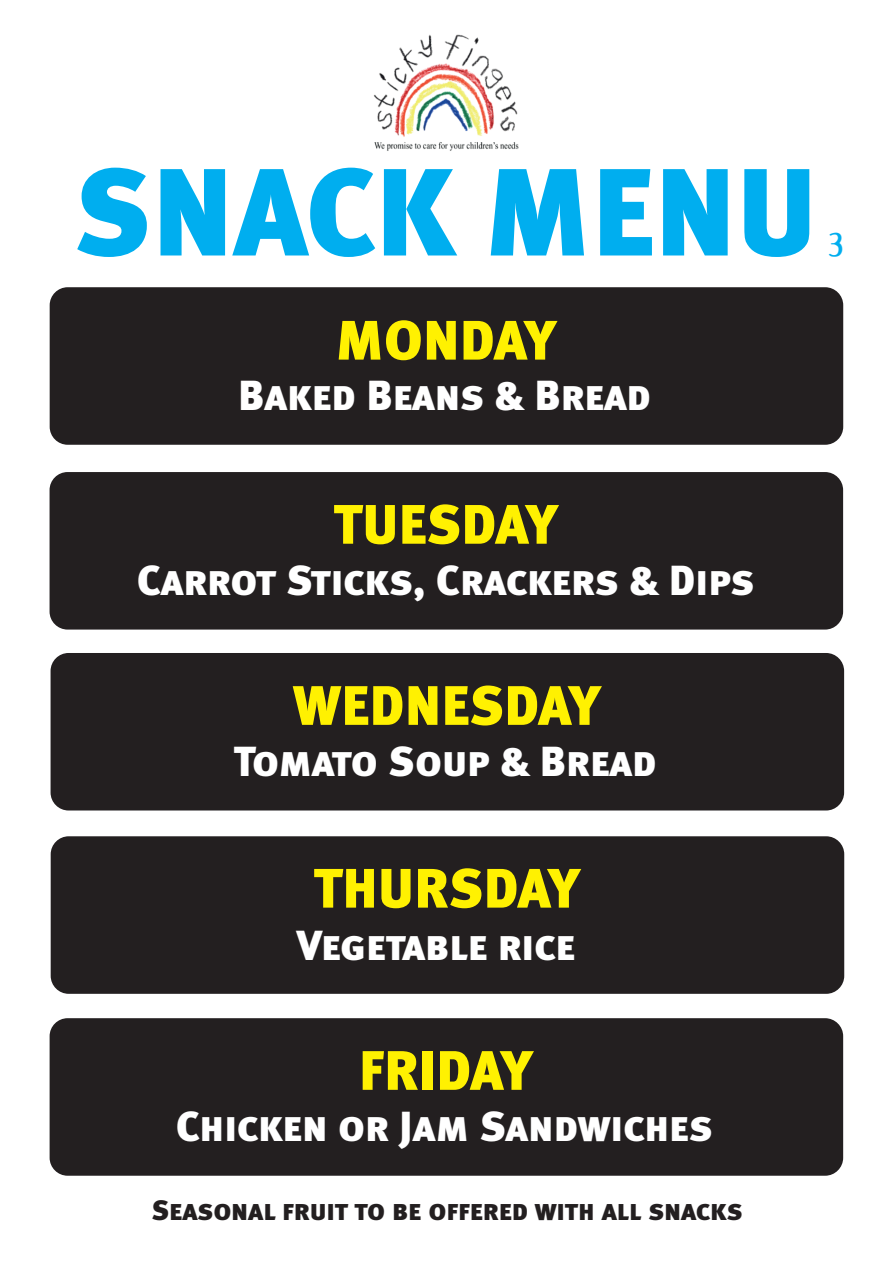
<style>
.page{position:relative;width:893px;height:1263px;background:#fff}
.page>*{position:absolute;margin:0;border:0;box-sizing:border-box;transform-origin:0 0}
.t1{font:123.9px "Meta Black Caps";color:#00aeef}
.t2{font:55.5px "Meta Black Caps";color:#fff101}
.t3{font:42px "Meta Black Caps";letter-spacing:-.005em;color:#fff}
.t4{font:28.05px "Meta Black Caps";color:#231f20}
.t5{font:25.65px "Star Strella";color:#00aeef}
</style>
<div class="page">
<div style="left:50px;top:287px;width:793px;height:158px;background:#231f20;border-radius:18px"></div>
<div style="left:50px;top:472px;width:793px;height:157px;background:#231f20;border-radius:18px"></div>
<div style="left:51px;top:653px;width:793px;height:157px;background:#231f20;border-radius:18px"></div>
<div style="left:51px;top:836px;width:793px;height:158px;background:#231f20;border-radius:18px"></div>
<div style="left:50px;top:1018px;width:793px;height:158px;background:#231f20;border-radius:18px"></div>
<img style="left:373px;top:34px;width:146px;height:117px">
<h1 class="t1" style="left:73px;top:138px;width:746px">SNACK MENU</h1>
<p class="t5" style="left:829px;top:230px;width:15px">3</p>
<h2 class="t2" style="left:335px;top:307px;width:222px">MONDAY</h2>
<p class="t3" style="left:238px;top:370px;width:414px">Baked Beans &amp; Bread</p>
<h2 class="t2" style="left:334px;top:491px;width:225px">TUESDAY</h2>
<p class="t3" style="left:137px;top:555px;width:619px">Carrot Sticks, Crackers &amp; Dips</p>
<h2 class="t2" style="left:293px;top:672px;width:309px">WEDNESDAY</h2>
<p class="t3" style="left:234px;top:736px;width:424px">Tomato Soup &amp; Bread</p>
<h2 class="t2" style="left:314px;top:855px;width:268px">THURSDAY</h2>
<p class="t3" style="left:297px;top:920px;width:280px">Vegetable rice</p>
<h2 class="t2" style="left:359px;top:1037px;width:175px">FRIDAY</h2>
<p class="t3" style="left:176px;top:1101px;width:539px">Chicken or Jam Sandwiches</p>
<p class="t4" style="left:151px;top:1193px;width:593px">Seasonal fruit to be offered with all snacks</p>
</div>
